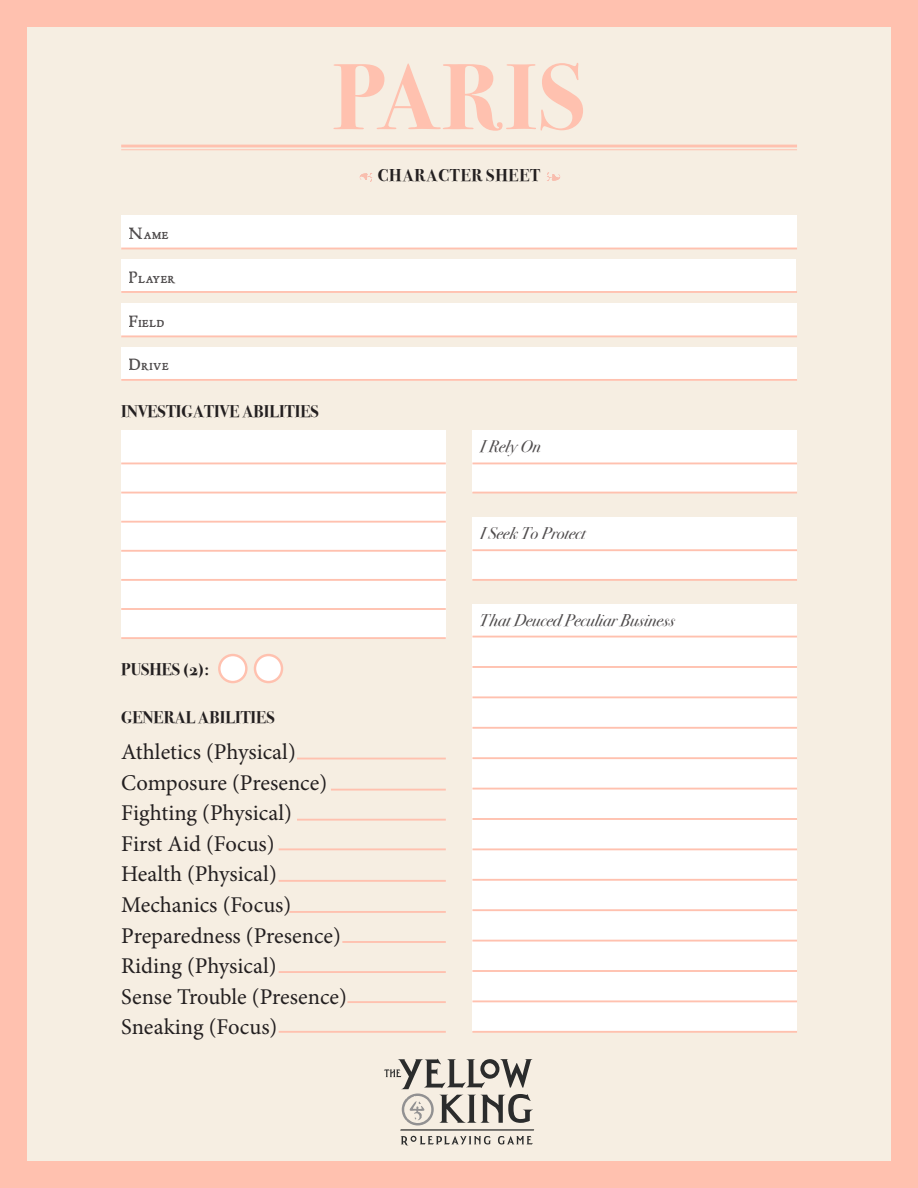
<style>
.page{position:relative;width:918px;height:1188px;background:#fff}
.page>*{position:absolute;margin:0;border:0;box-sizing:border-box;transform-origin:0 0}
.t1{font:700 93.9px "Bodoni Svty Two OSITCTT";letter-spacing:.02em;color:#ffc1af}
.t2{font:22.5px "Minion Pro";color:#231f20}
.Table_base{font:700 17.1px "Bodoni Svty Two OSITCTT";letter-spacing:.04em;color:#231f20}
.Table_base-2{font:700 16.95px "Bodoni Svty Two OSITCTT";color:#231f20}
.t3{font:italic 16.95px "Bodoni Svty Two OSITCTT";color:#231f20}
.t4{font:16.95px "P22 Mayflower Smooth Pro";color:#231f20}
</style>
<div class="page">
<div style="left:27px;top:27px;width:864px;height:1134px;background:#f6eee2"></div>
<hr style="left:121px;top:145px;width:676px;height:2px;background:#ffc1af">
<hr style="left:121px;top:149px;width:676px;height:1px;background:#ffc1af">
<div style="left:219px;top:655px;width:27px;height:27px;background:#fff;border-radius:50%"></div>
<div style="left:218px;top:654px;width:30px;height:29px;border:2px solid #ffc1af;border-radius:50%"></div>
<div style="left:255px;top:655px;width:27px;height:27px;background:#fff;border-radius:50%"></div>
<div style="left:254px;top:654px;width:29px;height:29px;border:2px solid #ffc1af;border-radius:50%"></div>
<div style="left:472px;top:430px;width:325px;height:33px;background:#fff"></div>
<div style="left:472px;top:517px;width:325px;height:62px;background:#fff"></div>
<div style="left:472px;top:458px;width:325px;height:34px;background:#fff"></div>
<div style="left:121px;top:215px;width:676px;height:33px;background:#fff"></div>
<hr style="left:121px;top:248px;width:676px;height:1px;background:#ffc1af">
<hr style="left:472px;top:463px;width:325px;height:1px;background:#ffc1af">
<hr style="left:472px;top:492px;width:325px;height:2px;background:#ffc1af">
<hr style="left:297px;top:758px;width:149px;height:1px;background:#ffc1af">
<hr style="left:279px;top:880px;width:167px;height:2px;background:#ffc1af">
<hr style="left:331px;top:789px;width:115px;height:2px;background:#ffc1af">
<hr style="left:289px;top:911px;width:157px;height:2px;background:#ffc1af">
<hr style="left:279px;top:971px;width:167px;height:2px;background:#ffc1af">
<hr style="left:297px;top:819px;width:149px;height:2px;background:#ffc1af">
<hr style="left:342px;top:941px;width:104px;height:2px;background:#ffc1af">
<hr style="left:347px;top:1001px;width:99px;height:2px;background:#ffc1af">
<hr style="left:279px;top:848px;width:167px;height:2px;background:#ffc1af">
<hr style="left:279px;top:1031px;width:167px;height:2px;background:#ffc1af">
<div style="left:121px;top:430px;width:325px;height:209px;background:#fff"></div>
<hr style="left:121px;top:463px;width:325px;height:1px;background:#ffc1af">
<hr style="left:121px;top:579px;width:325px;height:2px;background:#ffc1af">
<hr style="left:121px;top:521px;width:325px;height:2px;background:#ffc1af">
<hr style="left:121px;top:637px;width:325px;height:2px;background:#ffc1af">
<hr style="left:121px;top:492px;width:325px;height:2px;background:#ffc1af">
<hr style="left:121px;top:608px;width:325px;height:2px;background:#ffc1af">
<hr style="left:121px;top:550px;width:325px;height:2px;background:#ffc1af">
<hr style="left:472px;top:549px;width:325px;height:2px;background:#ffc1af">
<hr style="left:472px;top:579px;width:325px;height:2px;background:#ffc1af">
<div style="left:472px;top:604px;width:325px;height:427px;background:#fff"></div>
<hr style="left:472px;top:636px;width:325px;height:2px;background:#ffc1af">
<hr style="left:472px;top:757px;width:325px;height:2px;background:#ffc1af">
<hr style="left:472px;top:879px;width:325px;height:2px;background:#ffc1af">
<hr style="left:472px;top:696px;width:325px;height:2px;background:#ffc1af">
<hr style="left:472px;top:818px;width:325px;height:2px;background:#ffc1af">
<hr style="left:472px;top:940px;width:325px;height:2px;background:#ffc1af">
<hr style="left:472px;top:666px;width:325px;height:2px;background:#ffc1af">
<hr style="left:472px;top:788px;width:325px;height:2px;background:#ffc1af">
<hr style="left:472px;top:909px;width:325px;height:2px;background:#ffc1af">
<hr style="left:472px;top:727px;width:325px;height:2px;background:#ffc1af">
<hr style="left:472px;top:848px;width:325px;height:2px;background:#ffc1af">
<hr style="left:472px;top:970px;width:325px;height:2px;background:#ffc1af">
<hr style="left:472px;top:1000px;width:325px;height:2px;background:#ffc1af">
<hr style="left:472px;top:1031px;width:325px;height:2px;background:#ffc1af">
<svg style="left:401px;top:1136px;width:90px;height:10px"></svg>
<svg style="left:498px;top:1136px;width:35px;height:9px"></svg>
<svg style="left:384px;top:1059px;width:149px;height:66px;background:#c0bab2"></svg>
<hr style="left:400px;top:1129px;width:134px;height:2px;background:#2b2c2c">
<div style="left:121px;top:303px;width:676px;height:33px;background:#fff"></div>
<hr style="left:121px;top:335px;width:676px;height:2px;background:#ffc1af">
<div style="left:121px;top:260px;width:675px;height:33px;background:#fff"></div>
<hr style="left:121px;top:291px;width:676px;height:2px;background:#ffc1af">
<div style="left:121px;top:348px;width:676px;height:33px;background:#fff"></div>
<hr style="left:121px;top:379px;width:676px;height:2px;background:#ffc1af">
<img style="left:358px;top:172px;width:16px;height:11px">
<img style="left:545px;top:172px;width:16px;height:11px">
<p class="t1" style="left:333px;top:42px;width:254px">PARIS</p>
<p class="t4" style="left:129px;top:224px;width:42px">Name</p>
<p class="t4" style="left:129px;top:268px;width:49px">Player</p>
<p class="t4" style="left:129px;top:312px;width:37px">Field</p>
<p class="t4" style="left:129px;top:355px;width:42px">Drive</p>
<p class="Table_base-2" style="left:121px;top:402px;width:199px">INVESTIGATIVE ABILITIES</p>
<p class="Table_base-2" style="left:121px;top:660px;width:90px">PUSHES (2):</p>
<p class="Table_base-2" style="left:121px;top:707px;width:155px">GENERAL ABILITIES</p>
<p class="t2" style="left:121px;top:737px;width:176px">Athletics (Physical)</p>
<p class="t2" style="left:121px;top:767px;width:207px">Composure (Presence)</p>
<p class="t2" style="left:121px;top:798px;width:172px">Fighting (Physical)</p>
<p class="t2" style="left:121px;top:829px;width:155px">First Aid (Focus)</p>
<p class="t2" style="left:121px;top:859px;width:157px">Health (Physical)</p>
<p class="t2" style="left:121px;top:890px;width:172px">Mechanics (Focus)</p>
<p class="t2" style="left:121px;top:920px;width:221px">Preparedness (Presence)</p>
<p class="t2" style="left:121px;top:951px;width:157px">Riding (Physical)</p>
<p class="t2" style="left:121px;top:982px;width:227px">Sense Trouble (Presence)</p>
<p class="t2" style="left:121px;top:1012px;width:158px">Sneaking (Focus)</p>
<p class="Table_base" style="left:378px;top:165px;width:164px">CHARACTER SHEET</p>
<p class="t3" style="left:480px;top:436px;width:63px">I Rely On</p>
<p class="t3" style="left:480px;top:523px;width:107px">I Seek To Protect</p>
<p class="t3" style="left:480px;top:610px;width:196px">That Deuced Peculiar Business</p>
</div>
